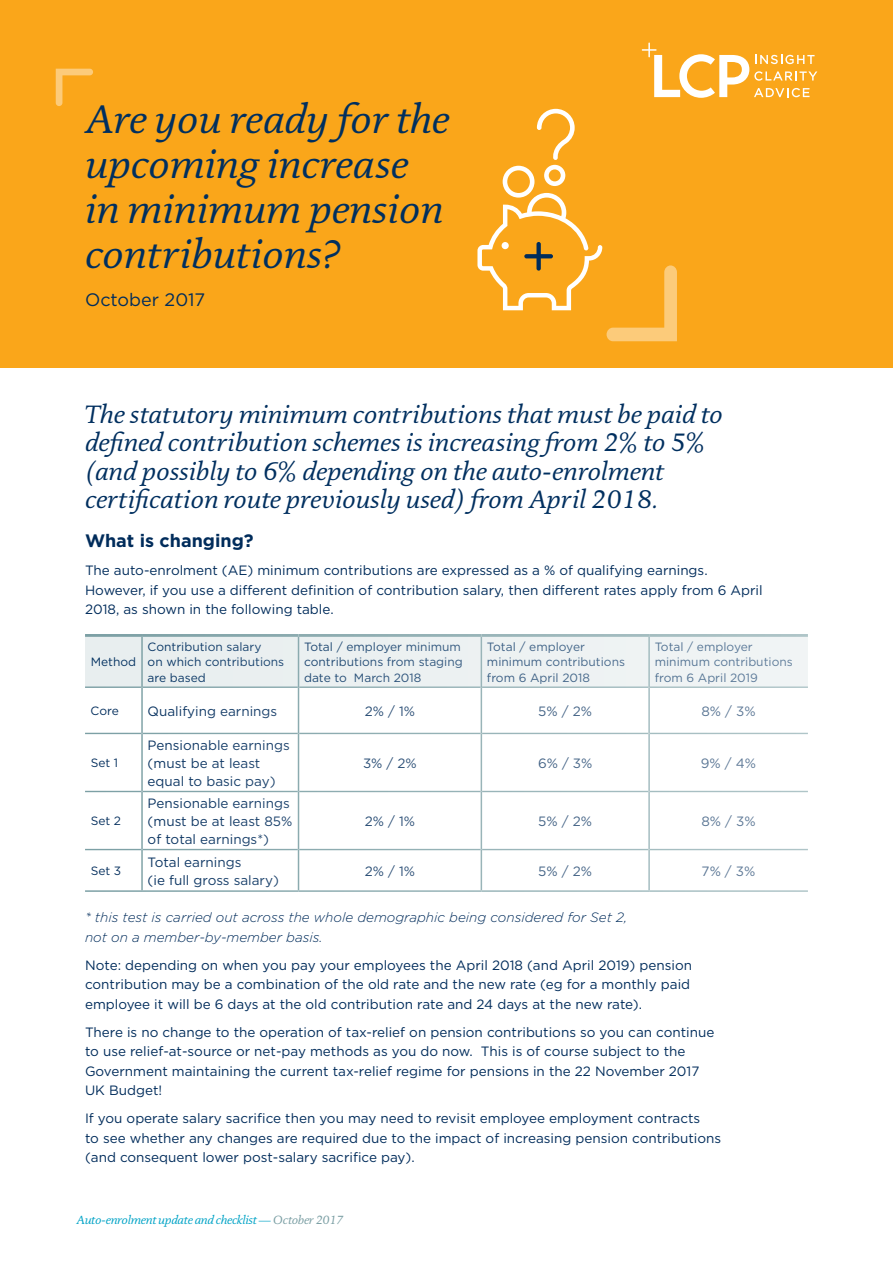
<style>
.page{position:relative;width:893px;height:1263px;background:#fff}
.page>*{position:absolute;margin:0;border:0;box-sizing:border-box;transform-origin:0 0}
.t1{font:italic 40.5px/45px "DTL Documenta TOT";color:#002f5f}
.t2{font:italic 25.5px/28.5px "DTL Documenta TOT";color:#002f5f}
.t3{font:700 18px "Gotham";color:#002c5b}
.t4{font:18px "Gotham";color:#002c5b}
.t5{font:13.5px/19.5px "Gotham";color:#002c5b}
.t6{font:italic 300 13.5px/19.5px "Gotham";color:#002c5b}
.t7{font:12px/15.5px "Gotham";color:#002f5f}
.t8{font:italic 12px "DTL Documenta TOT";letter-spacing:-.02em;color:#00a3c6}
.t9{font:12px "Gotham";color:#002c5b}
.s1{color:#7b9fa4}
</style>
<div class="page">
<div style="left:0;top:0;width:893px;height:368px;background:#faa61a"></div>
<svg style="left:642px;top:43px;width:175px;height:55px"></svg>
<svg style="left:56px;top:69px;width:37px;height:37px"></svg>
<svg style="left:477px;top:109px;width:200px;height:232px"></svg>
<div style="left:85px;top:637px;width:723px;height:49px;background:#ecf1f2"></div>
<hr style="left:85px;top:686px;width:56px;height:2px;background:#7b9fa4">
<hr style="left:143px;top:686px;width:155px;height:2px;background:#7b9fa4">
<hr style="left:299px;top:686px;width:182px;height:2px;background:#7b9fa4">
<hr style="left:482px;top:686px;width:166px;height:2px;background:#7b9fa4">
<hr style="left:650px;top:686px;width:158px;height:2px;background:#7b9fa4">
<hr style="left:85px;top:733px;width:56px;height:1px;background:#7b9fa4">
<hr style="left:143px;top:733px;width:155px;height:1px;background:#7b9fa4">
<hr style="left:299px;top:733px;width:182px;height:1px;background:#7b9fa4">
<hr style="left:482px;top:733px;width:166px;height:1px;background:#7b9fa4">
<hr style="left:650px;top:733px;width:158px;height:1px;background:#7b9fa4">
<hr style="left:85px;top:791px;width:56px;height:1px;background:#7b9fa4">
<hr style="left:143px;top:791px;width:155px;height:1px;background:#7b9fa4">
<hr style="left:299px;top:791px;width:182px;height:1px;background:#7b9fa4">
<hr style="left:482px;top:791px;width:166px;height:1px;background:#7b9fa4">
<hr style="left:650px;top:791px;width:158px;height:1px;background:#7b9fa4">
<hr style="left:85px;top:849px;width:56px;height:1px;background:#7b9fa4">
<hr style="left:143px;top:849px;width:155px;height:1px;background:#7b9fa4">
<hr style="left:299px;top:849px;width:182px;height:1px;background:#7b9fa4">
<hr style="left:482px;top:849px;width:166px;height:1px;background:#7b9fa4">
<hr style="left:650px;top:849px;width:158px;height:1px;background:#7b9fa4">
<hr style="left:85px;top:634px;width:57px;height:3px;background:#7b9fa4">
<hr style="left:142px;top:634px;width:156px;height:3px;background:#7b9fa4">
<hr style="left:298px;top:634px;width:183px;height:3px;background:#7b9fa4">
<hr style="left:481px;top:634px;width:168px;height:3px;background:#7b9fa4">
<hr style="left:649px;top:634px;width:159px;height:3px;background:#7b9fa4">
<hr style="left:85px;top:890px;width:57px;height:2px;background:#7b9fa4">
<hr style="left:142px;top:890px;width:156px;height:2px;background:#7b9fa4">
<hr style="left:298px;top:890px;width:183px;height:2px;background:#7b9fa4">
<hr style="left:481px;top:890px;width:168px;height:2px;background:#7b9fa4">
<hr style="left:649px;top:890px;width:159px;height:2px;background:#7b9fa4">
<hr style="left:141px;top:637px;width:2px;height:50px;background:#7b9fa4">
<hr style="left:298px;top:637px;width:1px;height:50px;background:#7b9fa4">
<hr style="left:481px;top:637px;width:1px;height:50px;background:#7b9fa4">
<hr style="left:648px;top:637px;width:2px;height:50px;background:#7b9fa4">
<hr style="left:141px;top:687px;width:2px;height:46px;background:#7b9fa4">
<hr style="left:298px;top:687px;width:1px;height:46px;background:#7b9fa4">
<hr style="left:481px;top:687px;width:1px;height:46px;background:#7b9fa4">
<hr style="left:648px;top:687px;width:2px;height:46px;background:#7b9fa4">
<hr style="left:141px;top:733px;width:2px;height:58px;background:#7b9fa4">
<hr style="left:298px;top:733px;width:1px;height:58px;background:#7b9fa4">
<hr style="left:481px;top:733px;width:1px;height:58px;background:#7b9fa4">
<hr style="left:648px;top:733px;width:2px;height:58px;background:#7b9fa4">
<hr style="left:141px;top:791px;width:2px;height:58px;background:#7b9fa4">
<hr style="left:298px;top:791px;width:1px;height:58px;background:#7b9fa4">
<hr style="left:481px;top:791px;width:1px;height:58px;background:#7b9fa4">
<hr style="left:648px;top:791px;width:2px;height:58px;background:#7b9fa4">
<hr style="left:141px;top:849px;width:2px;height:41px;background:#7b9fa4">
<hr style="left:298px;top:849px;width:1px;height:41px;background:#7b9fa4">
<hr style="left:481px;top:849px;width:1px;height:41px;background:#7b9fa4">
<hr style="left:648px;top:849px;width:2px;height:41px;background:#7b9fa4">
<h1 class="t1" style="left:85px;top:96px;width:366px">Are you ready for the upcoming increase in minimum pension contributions?</h1>
<h3 class="t4" style="left:85px;top:288px;width:122px">October 2017</h3>
<h2 class="t2" style="left:85px;top:400px;width:639px">The statutory minimum contributions that must be paid to defined contribution schemes is increasing from 2% to 5% (and possibly to 6% depending on the auto-enrolment certification route previously used) from April 2018.</h2>
<h3 class="t3" style="left:85px;top:529px;width:170px">What is changing?</h3>
<p class="t5" style="left:85px;top:560px;width:679px">The auto-enrolment (AE) minimum contributions are expressed as a % of qualifying earnings.<br>However, if you use a different definition of contribution salary, then different rates apply from 6 April<br>2018, as shown in the following table.</p>
<p class="t7" style="left:91px;top:654px;width:47px">Method</p>
<p class="t7" style="left:148px;top:638px;width:138px">Contribution salary<br>on which contributions are based</p>
<p class="t7" style="left:304px;top:638px;width:160px">Total / employer minimum contributions from staging date to March 2018</p>
<p class="t7" style="left:487px;top:638px;width:140px">Total / employer minimum contributions from 6 April 2018</p>
<p class="t7" style="left:655px;top:638px;width:140px">Total / employer minimum contributions from 6 April 2019</p>
<p class="t9" style="left:91px;top:703px;width:30px">Core</p>
<p class="t5" style="left:148px;top:701px;width:131px">Qualifying earnings</p>
<p class="t5" style="left:365px;top:701px;width:52px">2% / 1%</p>
<p class="t5" style="left:538px;top:701px;width:55px">5% / 2%</p>
<p class="t5" style="left:701px;top:701px;width:56px">8% / 3%</p>
<p class="t9" style="left:91px;top:755px;width:29px">Set 1</p>
<p class="t9" style="left:91px;top:813px;width:32px">Set 2</p>
<p class="t5" style="left:148px;top:736px;width:144px;line-height:18px">Pensionable earnings (must be at least equal to basic pay)</p>
<p class="t5" style="left:148px;top:794px;width:146px;line-height:18px">Pensionable earnings (must be at least 85% of total earnings*)</p>
<p class="t5" style="left:363px;top:753px;width:55px">3% / 2%</p>
<p class="t5" style="left:538px;top:753px;width:56px">6% / 3%</p>
<p class="t5" style="left:701px;top:753px;width:57px">9% / 4%</p>
<p class="t5" style="left:365px;top:811px;width:52px">2% / 1%</p>
<p class="t5" style="left:538px;top:811px;width:55px">5% / 2%</p>
<p class="t5" style="left:701px;top:811px;width:56px">8% / 3%</p>
<p class="t9" style="left:91px;top:863px;width:32px">Set 3</p>
<p class="t5" style="left:148px;top:853px;width:133px;line-height:18px">Total earnings<br>(ie full gross salary)</p>
<p class="t5" style="left:365px;top:861px;width:52px">2% / 1%</p>
<p class="t5" style="left:538px;top:861px;width:55px">5% / 2%</p>
<p class="t5" style="left:702px;top:861px;width:55px">7% / 3%</p>
<p class="t6" style="left:85px;top:907px;width:544px">* this test is carried out across the whole demographic being considered for Set 2, not on a member-by-member basis.</p>
<p class="t5" style="left:85px;top:955px;width:608px">Note: depending on when you pay your employees the April 2018 (and April 2019) pension contribution may be a combination of the old rate and the new rate (eg for a monthly paid employee it will be 6 days at the old contribution rate and 24 days at the new rate).</p>
<p class="t5" style="left:85px;top:1022px;width:631px">There is no change to the operation of tax-relief on pension contributions so you can continue to use relief-at-source or net-pay methods as you do now. This is of course subject to the Government maintaining the current tax-relief regime for pensions in the 22 November 2017<br>UK Budget!</p>
<p class="t5" style="left:85px;top:1108px;width:638px">If you operate salary sacrifice then you may need to revisit employee employment contracts<br>to see whether any changes are required due to the impact of increasing pension contributions (and consequent lower post-salary sacrifice pay).</p>
<p class="t8" style="left:77px;top:1213px;width:269px">Auto-enrolment update and checklist — <span class="s1">October 2017</span></p>
</div>
